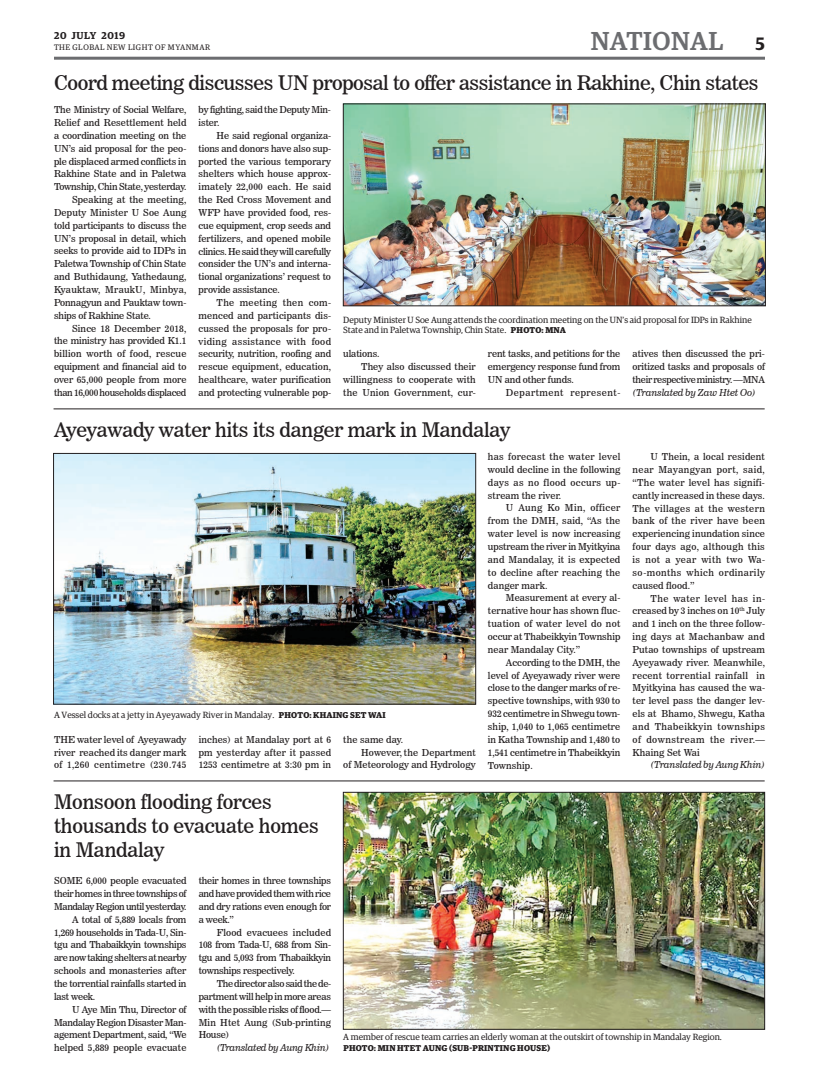
<style>
.page{position:relative;width:819px;height:1080px;background:#fff}
.page>*{position:absolute;margin:0;border:0;box-sizing:border-box;transform-origin:0 0}
.t1{font:500 26px "Guardian Egyp";letter-spacing:.02em;color:#6c6d70}
.t2{font:20px/24px "News 706 BT Roman C";letter-spacing:-.01em;color:#231f20}
.t3{font:600 10px "Guardian Egyp";letter-spacing:.06em;color:#231f20}
.t4{font:9.5px/12.9px "News 706 BT Roman C";letter-spacing:-.01em;color:#231f20;text-align:justify}
.t5{font:9.5px "News 706 BT Roman C";letter-spacing:.01em;color:#231f20}
.t6{font:9.5px "News 706 BT Roman C";letter-spacing:-.035em;color:#231f20}
.t7{font:9.5px "News 706 BT Italic C";letter-spacing:-.01em;color:#231f20}
.t8{font:9.5px "News 706 BT Roman C";letter-spacing:.015em;color:#231f20}
.t9{font:9.5px "News 706 BT Roman C";letter-spacing:.02em;color:#231f20}
.t10{font:9.5px "News 706 BT Roman C";letter-spacing:-.03em;color:#231f20}
.t11{font:9.5px "News 706 BT Roman C";letter-spacing:.025em;color:#231f20}
.t12{font:9.5px "News 706 BT Roman C";letter-spacing:.05em;color:#231f20}
.t13{font:9px/10.8px "Guardian Egyp";color:#231f20}
.t14{font:700 8.5px "Guardian Egyp";letter-spacing:.02em;color:#231f20}
.t15{font:8px "Guardian Egyp";letter-spacing:.06em;color:#231f20}
.s1{font-weight:600;font-size:18px;color:#231f20}
.s2{font-weight:700;font-size:8.5px}
</style>
<div class="page">
<hr style="left:54px;top:57px;width:711px;height:3px;background:#6c6d70">
<img style="left:345px;top:106px;width:419px;height:198px">
<div style="left:343px;top:104px;width:423px;height:202px;border:1px solid #231f20"></div>
<img style="left:55px;top:455px;width:419px;height:247px">
<div style="left:53px;top:453px;width:423px;height:251px;border:1px solid #231f20"></div>
<img style="left:345px;top:794px;width:418px;height:233px">
<div style="left:343px;top:792px;width:422px;height:237px;border:1px solid #231f20"></div>
<hr style="left:54px;top:408px;width:711px;height:1px;background:#231f20">
<hr style="left:54px;top:780px;width:711px;height:1px;background:#231f20">
<p class="t3" style="left:54px;top:28px;width:73px">20 JULY 2019</p>
<p class="t15" style="left:54px;top:42px;width:158px">THE GLOBAL NEW LIGHT OF MYANMAR</p>
<h1 class="t1" style="left:591px;top:23px;width:176px">NATIONAL <span class="s1">5</span></h1>
<h2 class="t2" style="left:54px;top:71px;width:706px">Coord meeting discusses UN proposal to offer assistance in Rakhine, Chin states</h2>
<p class="t4" style="left:54px;top:103px;width:134px">The Ministry of Social Welfare,</p>
<p class="t5" style="left:54px;top:117px;width:134px">Relief and Resettlement held</p>
<p class="t4" style="left:54px;top:129px;width:134px">a coordination meeting on the</p>
<p class="t4" style="left:54px;top:142px;width:134px">UN’s aid proposal for the peo-</p>
<p class="t4" style="left:54px;top:155px;width:134px">ple displaced armed conflicts in</p>
<p class="t4" style="left:54px;top:167px;width:134px">Rakhine State and in Paletwa</p>
<p class="t4" style="left:54px;top:180px;width:134px">Township, Chin State, yesterday.</p>
<p class="t8" style="left:72px;top:194px;width:116px">Speaking at the meeting,</p>
<p class="t8" style="left:54px;top:207px;width:134px">Deputy Minister U Soe Aung</p>
<p class="t4" style="left:54px;top:219px;width:134px">told participants to discuss the</p>
<p class="t4" style="left:54px;top:232px;width:134px">UN’s proposal in detail, which</p>
<p class="t4" style="left:54px;top:245px;width:134px">seeks to provide aid to IDPs in</p>
<p class="t4" style="left:54px;top:257px;width:134px">Paletwa Township of Chin State</p>
<p class="t5" style="left:54px;top:271px;width:134px">and Buthidaung, Yathedaung,</p>
<p class="t11" style="left:54px;top:284px;width:134px">Kyauktaw, MraukU, Minbya,</p>
<p class="t4" style="left:54px;top:296px;width:134px">Ponnagyun and Pauktaw town-</p>
<p class="t4" style="left:54px;top:309px;width:98px">ships of Rakhine State.</p>
<p class="t8" style="left:72px;top:322px;width:116px">Since 18 December 2018,</p>
<p class="t4" style="left:54px;top:335px;width:134px">the ministry has provided K1.1</p>
<p class="t9" style="left:54px;top:348px;width:134px">billion worth of food, rescue</p>
<p class="t4" style="left:54px;top:360px;width:134px">equipment and financial aid to</p>
<p class="t4" style="left:54px;top:373px;width:134px">over 65,000 people from more</p>
<p class="t10" style="left:54px;top:387px;width:134px">than 16,000 households displaced</p>
<p class="t4" style="left:199px;top:103px;width:134px">by fighting, said the Deputy Min&shy;ister.</p>
<p class="t4" style="left:199px;top:129px;width:134px;text-indent:18px">He said regional organiza&shy;tions and donors have also sup&shy;ported the various temporary shelters which house approx&shy;imately 22,000 each. He said the Red Cross Movement and WFP have provided food, res&shy;cue equipment, crop seeds and fertilizers, and opened mobile clinics. He said they will carefully consider the UN’s and interna&shy;tional organizations’ request to provide assistance.</p>
<p class="t4" style="left:199px;top:296px;width:134px;text-indent:18px">The meeting then com&shy;menced and participants dis&shy;cussed the proposals for pro&shy;viding assistance with food security, nutrition, roofing and rescue equipment, education, healthcare, water purification and protecting vulnerable pop-</p>
<p class="t13" style="left:343px;top:313px;width:410px">Deputy Minister U Soe Aung attends the coordination meeting on the UN’s aid proposal for IDPs in Rakhine<br>State and in Paletwa Township, Chin State. <span class="s2">PHOTO: MNA</span></p>
<p class="t4" style="left:343px;top:348px;width:38px">ulations.</p>
<p class="t4" style="left:361px;top:360px;width:116px">They also discussed their</p>
<p class="t5" style="left:343px;top:374px;width:134px">willingness to cooperate with</p>
<p class="t9" style="left:343px;top:387px;width:134px">the Union Government, cur-</p>
<p class="t4" style="left:488px;top:348px;width:134px">rent tasks, and petitions for the emergency response fund from UN and other funds.</p>
<p class="t12" style="left:506px;top:387px;width:116px">Department represent-</p>
<p class="t4" style="left:633px;top:348px;width:134px">atives then discussed the pri&shy;oritized tasks and proposals of their respective ministry. —MNA</p>
<p class="t7" style="left:633px;top:387px;width:125px">(Translated by Zaw Htet Oo)</p>
<h2 class="t2" style="left:54px;top:417px;width:458px">Ayeyawady water hits its danger mark in Mandalay</h2>
<p class="t4" style="left:488px;top:450px;width:134px">has forecast the water level would decline in the following days as no flood occurs up&shy;stream the river.</p>
<p class="t4" style="left:488px;top:502px;width:134px;text-indent:18px">U Aung Ko Min, officer from the DMH, said, “As the water level is now increasing upstream the river in Myitkyina and Mandalay, it is expected to decline after reaching the danger mark.</p>
<p class="t4" style="left:488px;top:592px;width:134px;text-indent:18px">Measurement at every al&shy;ternative hour has shown fluc&shy;tuation of water level do not occur at Thabeikkyin Township near Mandalay City.”</p>
<p class="t4" style="left:488px;top:656px;width:134px;text-indent:18px">According to the DMH, the level of Ayeyawady river were close to the danger marks of re&shy;spective townships, with 930 to 932 centimetre in Shwegu town&shy;ship, 1,040 to 1,065 centimetre in Katha Township and 1,480 to 1,541 centimetre in Thabeikkyin Township.</p>
<p class="t13" style="left:54px;top:709px;width:333px">A Vessel docks at a jetty in Ayeyawady River in Mandalay. <span class="s2">PHOTO: KHAING SET WAI</span></p>
<p class="t4" style="left:54px;top:733px;width:134px">THE water level of Ayeyawady river reached its danger mark of 1,260 centimetre (230.745</p>
<p class="t4" style="left:199px;top:733px;width:134px">inches) at Mandalay port at 6 pm yesterday after it passed 1253 centimetre at 3:30 pm in</p>
<p class="t5" style="left:343px;top:734px;width:61px">the same day.</p>
<p class="t4" style="left:361px;top:746px;width:116px">However, the Department</p>
<p class="t5" style="left:343px;top:759px;width:134px">of Meteorology and Hydrology</p>
<h2 class="t2" style="left:54px;top:790px;width:266px">Monsoon flooding forces thousands to evacuate homes in Mandalay</h2>
<p class="t4" style="left:633px;top:450px;width:134px;text-indent:18px">U Thein, a local resident near Mayangyan port, said, “The water level has signifi&shy;cantly increased in these days.<br>The villages at the western bank of the river have been experiencing inundation since four days ago, although this is not a year with two Wa&shy;so-months which ordinarily caused flood.”</p>
<p class="t4" style="left:633px;top:592px;width:134px;text-indent:18px">The water level has in&shy;creased by 3 inches on 10<sup>th</sup> July and 1 inch on the three follow&shy;ing days at Machanbaw and Putao townships of upstream Ayeyawady river. Meanwhile, recent torrential rainfall in Myitkyina has caused the wa&shy;ter level pass the danger lev&shy;els at Bhamo, Shwegu, Katha and Thabeikkyin townships of downstream the river.— Khaing Set Wai</p>
<p class="t7" style="left:651px;top:759px;width:116px">(Translated by Aung Khin)</p>
<p class="t4" style="left:54px;top:874px;width:134px">SOME 6,000 people evacuated</p>
<p class="t6" style="left:54px;top:888px;width:134px">their homes in three townships of</p>
<p class="t6" style="left:54px;top:901px;width:134px">Mandalay Region until yesterday.</p>
<p class="t4" style="left:72px;top:913px;width:116px">A total of 5,889 locals from</p>
<p class="t4" style="left:54px;top:926px;width:134px">1,269 households in Tada-U, Sin-</p>
<p class="t4" style="left:54px;top:939px;width:134px">tgu and Thabaikkyin townships</p>
<p class="t6" style="left:54px;top:952px;width:134px">are now taking shelters at nearby</p>
<p class="t4" style="left:54px;top:964px;width:134px">schools and monasteries after</p>
<p class="t4" style="left:54px;top:977px;width:134px">the torrential rainfalls started in</p>
<p class="t4" style="left:54px;top:990px;width:43px">last week.</p>
<p class="t4" style="left:72px;top:1003px;width:116px">U Aye Min Thu, Director of</p>
<p class="t4" style="left:54px;top:1016px;width:134px">Mandalay Region Disaster Man-</p>
<p class="t4" style="left:54px;top:1028px;width:134px">agement Department, said, “We</p>
<p class="t5" style="left:54px;top:1042px;width:134px">helped 5,889 people evacuate</p>
<p class="t4" style="left:199px;top:874px;width:134px">their homes in three townships and have provided them with rice and dry rations even enough for a week.”</p>
<p class="t4" style="left:199px;top:926px;width:134px;text-indent:18px">Flood evacuees included 108 from Tada-U, 688 from Sin&shy;tgu and 5,093 from Thabaikkyin townships respectively.</p>
<p class="t4" style="left:199px;top:977px;width:134px;text-indent:18px">The director also said the de&shy;partment will help in more areas with the possible risks of flood.— Min Htet Aung (Sub-printing House)</p>
<p class="t7" style="left:217px;top:1042px;width:114px">(Translated by Aung Khin)</p>
<p class="t13" style="left:343px;top:1031px;width:380px">A member of rescue team carries an elderly woman at the outskirt of township in Mandalay Region.</p>
<p class="t14" style="left:343px;top:1041px;width:208px">PHOTO: MIN HTET AUNG (SUB-PRINTING HOUSE)</p>
</div>
